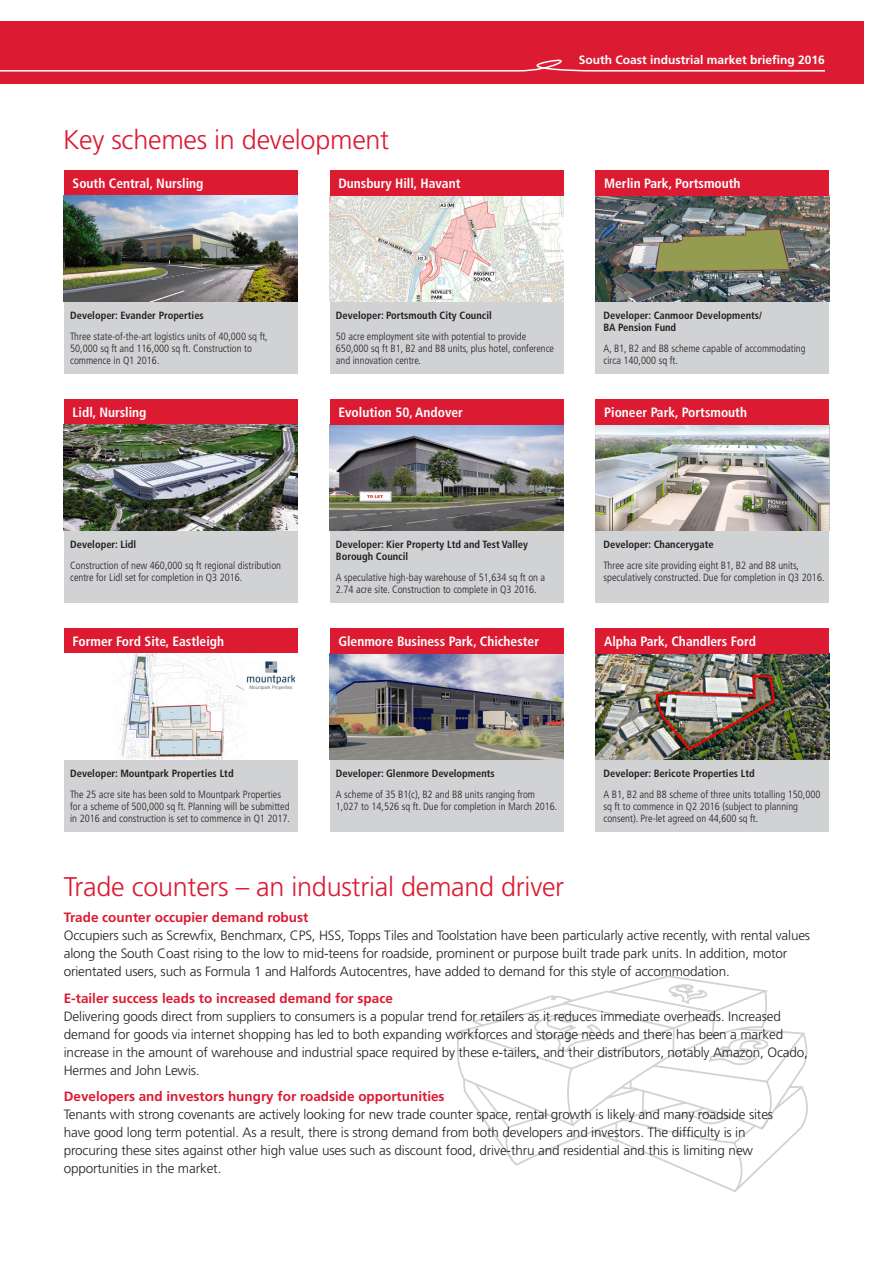
<style>
.page{position:relative;width:893px;height:1263px;background:#fff}
.page>*{position:absolute;margin:0;border:0;box-sizing:border-box;transform-origin:0 0}
.t1{font:300 27px "Frutiger";letter-spacing:-.01em;color:#dc1a32}
.t2{font:300 13.5px/18px "Frutiger";letter-spacing:-.01em;color:#231f20}
.t3{font:700 condensed 13.5px "Frutiger";color:#fff}
.t4{font:700 13.5px "Frutiger";color:#dc1a32}
.t5{font:700 12px "Frutiger";color:#fff}
.t6{font:300 condensed 10.5px/12px "Frutiger";color:#231f20}
.t7{font:700 condensed 10.5px/12px "Frutiger";color:#231f20}
</style>
<div class="page">
<div style="left:0;top:21px;width:863px;height:63px;background:#dc1a32"></div>
<svg style="left:0;top:59px;width:825px;height:13px"></svg>
<svg style="left:457px;top:975px;width:351px;height:217px"></svg>
<div style="left:64px;top:301px;width:234px;height:73px;background:#d1d2d4"></div>
<div style="left:64px;top:170px;width:234px;height:26px;background:#dc1a32"></div>
<img style="left:64px;top:196px;width:234px;height:105px">
<div style="left:595px;top:301px;width:234px;height:73px;background:#d1d2d4"></div>
<img style="left:595px;top:196px;width:234px;height:105px">
<div style="left:595px;top:170px;width:234px;height:26px;background:#dc1a32"></div>
<div style="left:330px;top:301px;width:233px;height:73px;background:#d1d2d4"></div>
<img style="left:330px;top:196px;width:233px;height:105px">
<div style="left:330px;top:170px;width:233px;height:26px;background:#dc1a32"></div>
<div style="left:64px;top:530px;width:234px;height:73px;background:#d1d2d4"></div>
<div style="left:64px;top:399px;width:234px;height:26px;background:#dc1a32"></div>
<img style="left:64px;top:425px;width:234px;height:105px">
<div style="left:595px;top:530px;width:234px;height:73px;background:#d1d2d4"></div>
<img style="left:595px;top:425px;width:234px;height:105px">
<div style="left:595px;top:399px;width:234px;height:26px;background:#dc1a32"></div>
<div style="left:330px;top:530px;width:233px;height:73px;background:#d1d2d4"></div>
<img style="left:330px;top:425px;width:233px;height:105px">
<div style="left:330px;top:399px;width:233px;height:26px;background:#dc1a32"></div>
<div style="left:64px;top:760px;width:234px;height:72px;background:#d1d2d4"></div>
<div style="left:64px;top:628px;width:234px;height:26px;background:#dc1a32"></div>
<img style="left:130px;top:654px;width:102px;height:106px">
<img style="left:246px;top:661px;width:49px;height:29px">
<div style="left:595px;top:760px;width:234px;height:72px;background:#d1d2d4"></div>
<img style="left:595px;top:654px;width:234px;height:106px">
<div style="left:595px;top:628px;width:234px;height:26px;background:#dc1a32"></div>
<div style="left:330px;top:760px;width:233px;height:72px;background:#d1d2d4"></div>
<img style="left:330px;top:654px;width:233px;height:106px">
<div style="left:330px;top:628px;width:233px;height:26px;background:#dc1a32"></div>
<p class="t1" style="left:63px;top:124px;width:328px">Key schemes in development</p>
<p class="t5" style="left:579px;top:53px;width:248px">South Coast industrial market briefing 2016</p>
<p class="t3" style="left:73px;top:175px;width:132px">South Central, Nursling</p>
<p class="t3" style="left:604px;top:175px;width:138px">Merlin Park, Portsmouth</p>
<p class="t3" style="left:338px;top:175px;width:124px">Dunsbury Hill, Havant</p>
<p class="t7" style="left:70px;top:310px;width:135px">Developer: Evander Properties</p>
<p class="t6" style="left:70px;top:330px;width:199px">Three state-of-the-art logistics units of 40,000 sq ft,<br>50,000 sq ft and 116,000 sq ft. Construction to commence in Q1 2016.</p>
<p class="t7" style="left:336px;top:310px;width:157px">Developer: Portsmouth City Council</p>
<p class="t6" style="left:336px;top:330px;width:220px">50 acre employment site with potential to provide<br>650,000 sq ft B1, B2 and B8 units, plus hotel, conference and innovation centre.</p>
<p class="t7" style="left:603px;top:310px;width:160px">Developer: Canmoor Developments/<br>BA Pension Fund</p>
<p class="t6" style="left:603px;top:342px;width:204px">A, B1, B2 and B8 scheme capable of accommodating circa 140,000 sq ft.</p>
<p class="t3" style="left:73px;top:404px;width:75px">Lidl, Nursling</p>
<p class="t3" style="left:604px;top:404px;width:144px">Pioneer Park, Portsmouth</p>
<p class="t3" style="left:338px;top:404px;width:126px">Evolution 50, Andover</p>
<p class="t7" style="left:70px;top:539px;width:67px">Developer: Lidl</p>
<p class="t6" style="left:70px;top:559px;width:212px">Construction of new 460,000 sq ft regional distribution centre for Lidl set for completion in Q3 2016.</p>
<p class="t7" style="left:336px;top:539px;width:194px">Developer: Kier Property Ltd and Test Valley<br>Borough Council</p>
<p class="t6" style="left:336px;top:571px;width:211px">A speculative high-bay warehouse of 51,634 sq ft on a<br>2.74 acre site. Construction to complete in Q3 2016.</p>
<p class="t7" style="left:603px;top:539px;width:112px">Developer: Chancerygate</p>
<p class="t6" style="left:603px;top:559px;width:223px">Three acre site providing eight B1, B2 and B8 units, speculatively constructed. Due for completion in Q3 2016.</p>
<p class="t3" style="left:73px;top:633px;width:153px">Former Ford Site, Eastleigh</p>
<p class="t3" style="left:604px;top:633px;width:153px">Alpha Park, Chandlers Ford</p>
<p class="t3" style="left:338px;top:633px;width:202px">Glenmore Business Park, Chichester</p>
<p class="t7" style="left:70px;top:768px;width:165px">Developer: Mountpark Properties Ltd</p>
<p class="t6" style="left:70px;top:788px;width:221px">The 25 acre site has been sold to Mountpark Properties for a scheme of 500,000 sq ft. Planning will be submitted in 2016 and construction is set to commence in Q1 2017.</p>
<p class="t7" style="left:336px;top:768px;width:160px">Developer: Glenmore Developments</p>
<p class="t6" style="left:336px;top:788px;width:223px">A scheme of 35 B1(c), B2 and B8 units ranging from<br>1,027 to 14,526 sq ft. Due for completion in March 2016.</p>
<p class="t7" style="left:603px;top:768px;width:153px">Developer: Bericote Properties Ltd</p>
<p class="t6" style="left:603px;top:788px;width:219px">A B1, B2 and B8 scheme of three units totalling 150,000 sq ft to commence in Q2 2016 (subject to planning consent). Pre-let agreed on 44,600 sq ft.</p>
<p class="t1" style="left:64px;top:871px;width:502px">Trade counters – an industrial demand driver</p>
<p class="t4" style="left:64px;top:909px;width:246px">Trade counter occupier demand robust</p>
<p class="t2" style="left:64px;top:926px;width:748px">Occupiers such as Screwfix, Benchmarx, CPS, HSS, Topps Tiles and Toolstation have been particularly active recently, with rental values along the South Coast rising to the low to mid-teens for roadside, prominent or purpose built trade park units. In addition, motor orientated users, such as Formula 1 and Halfords Autocentres, have added to demand for this style of accommodation.</p>
<p class="t4" style="left:64px;top:990px;width:331px">E-tailer success leads to increased demand for space</p>
<p class="t2" style="left:64px;top:1007px;width:746px">Delivering goods direct from suppliers to consumers is a popular trend for retailers as it reduces immediate overheads. Increased demand for goods via internet shopping has led to both expanding workforces and storage needs and there has been a marked increase in the amount of warehouse and industrial space required by these e-tailers, and their distributors, notably Amazon, Ocado, Hermes and John Lewis.</p>
<p class="t4" style="left:64px;top:1088px;width:382px">Developers and investors hungry for roadside opportunities</p>
<p class="t2" style="left:64px;top:1105px;width:711px">Tenants with strong covenants are actively looking for new trade counter space, rental growth is likely and many roadside sites have good long term potential. As a result, there is strong demand from both developers and investors. The difficulty is in procuring these sites against other high value uses such as discount food, drive-thru and residential and this is limiting new opportunities in the market.</p>
</div>
